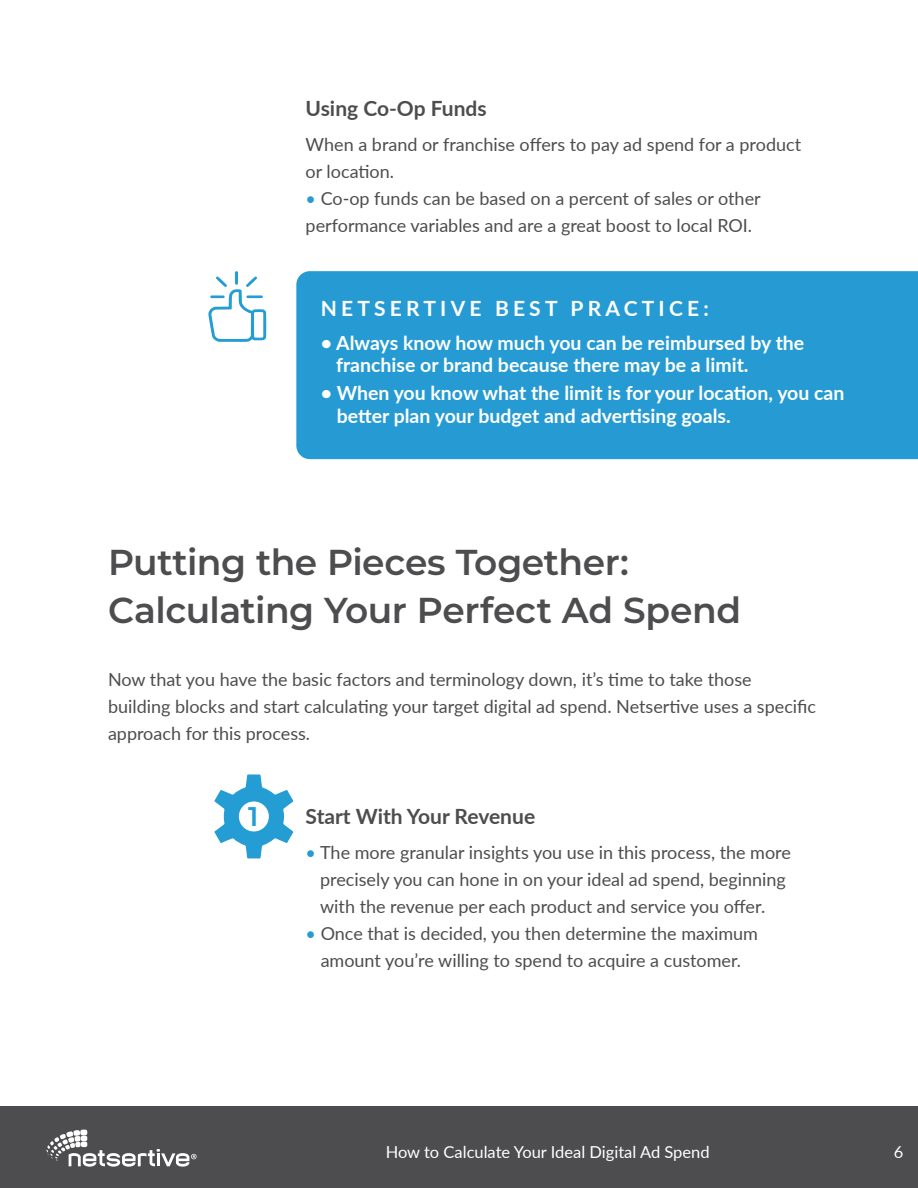
<style>
.page{position:relative;width:918px;height:1188px;background:#fff}
.page>*{position:absolute;margin:0;border:0;box-sizing:border-box;transform-origin:0 0}
.t1{font:600 36px/48px "Montserrat";letter-spacing:-.01em;color:#4d4d4f}
.t2{font:600 27px "Montserrat";color:#239dd4}
.t3{font:700 21px "Lato";color:#4d4d4f}
.t4{font:700 21px "Lato";letter-spacing:.2em;color:#fff}
.t5{font:700 19.5px/22.5px "Lato";color:#fff}
.t6{font:18px/27px "Lato";color:#4d4d4f}
.t7{font:16.5px "Lato";color:#fff}
.s1{color:#269bd3}
</style>
<div class="page">
<div style="left:0;top:1107px;width:918px;height:81px;background:#4d4d4f"></div>
<svg style="left:46px;top:1130px;width:151px;height:37px"></svg>
<svg style="left:214px;top:774px;width:80px;height:85px"></svg>
<div style="left:296px;top:271px;width:622px;height:188px;background:#269bd3"></div>
<svg style="left:208px;top:271px;width:58px;height:71px"></svg>
<p class="t3" style="left:306px;top:93px;width:183px">Using Co-Op Funds</p>
<p class="t6" style="left:306px;top:131px;width:497px">When a brand or franchise offers to pay ad spend for a product or location.</p>
<p class="t6" style="left:306px;top:185px;width:457px"><span class="s1">•</span> Co-op funds can be based on a percent of sales or other performance variables and are a great boost to local ROI.</p>
<p class="t4" style="left:321px;top:293px;width:390px">NETSERTIVE BEST PRACTICE:</p>
<p class="t5" style="left:336px;top:331px;width:470px;text-indent:-15px">• Always know how much you can be reimbursed by the franchise or brand because there may be a limit.</p>
<p class="t5" style="left:337px;top:381px;width:509px;text-indent:-16px">• When you know what the limit is for your location, you can better plan your budget and advertising goals.</p>
<h1 class="t1" style="left:108px;top:536px;width:635px">Putting the Pieces Together:<br>Calculating Your Perfect Ad Spend</h1>
<p class="t6" style="left:108px;top:665px;width:710px">Now that you have the basic factors and terminology down, it’s time to take those building blocks and start calculating your target digital ad spend. Netsertive uses a specific approach for this process.</p>
<h2 class="t2" style="left:248px;top:797px;width:12px">1</h2>
<p class="t3" style="left:306px;top:801px;width:231px">Start With Your Revenue</p>
<p class="t6" style="left:320px;top:838px;width:472px;text-indent:-15px"><span class="s1">•</span> The more granular insights you use in this process, the more precisely you can hone in on your ideal ad spend, beginning with the revenue per each product and service you offer.</p>
<p class="t6" style="left:306px;top:919px;width:454px;text-align:center"><span class="s1">•</span> Once that is decided, you then determine the maximum amount you’re willing to spend to acquire a customer.</p>
<p class="t7" style="left:386px;top:1141px;width:325px">How to Calculate Your Ideal Digital Ad Spend</p>
<p class="t7" style="left:894px;top:1141px;width:11px">6</p>
</div>
